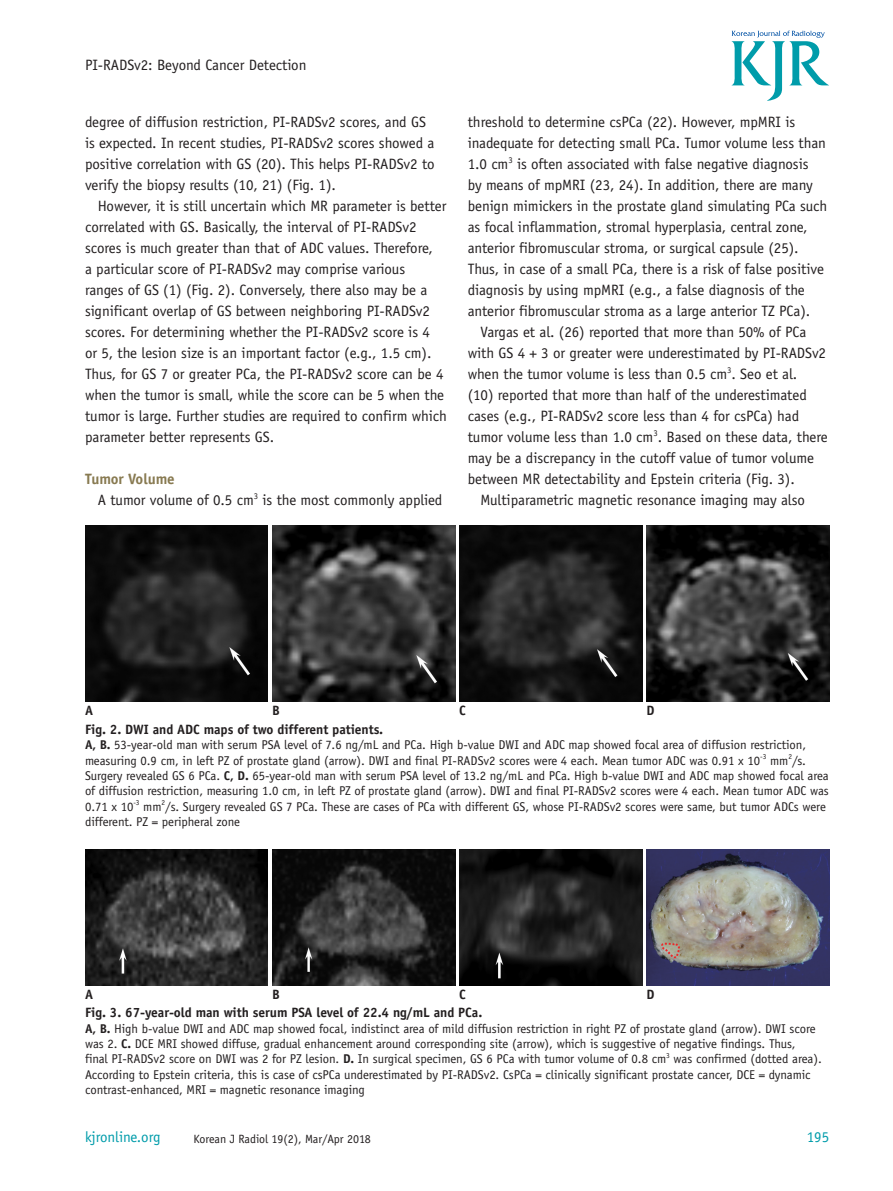
<style>
.page{position:relative;width:893px;height:1191px;background:#fff}
.page>*{position:absolute;margin:0;border:0;box-sizing:border-box;transform-origin:0 0}
.본문{font:15px/21px "Officina Sans Std";letter-spacing:-.005em;color:#231f20}
.t1{font:15px "Officina Sans Std";letter-spacing:-.005em;color:#009caa}
._1_제목{font:700 15px "Officina Sans Std";letter-spacing:-.005em;color:#887a51}
.그림_제목{font:700 13.5px "Officina Sans Std";letter-spacing:-.005em;color:#231f20}
.그림_제목-2{font:12.75px/15.3px "Officina Sans Std";letter-spacing:-.005em;color:#231f20}
.t2{font:12px "Officina Sans Std";letter-spacing:-.005em;color:#231f20}
.s1{font-weight:700}
</style>
<div class="page">
<svg style="left:732px;top:31px;width:97px;height:70px"></svg>
<img style="left:85px;top:526px;width:183px;height:175px">
<img style="left:272px;top:526px;width:183px;height:175px">
<img style="left:459px;top:526px;width:183px;height:175px">
<img style="left:646px;top:526px;width:183px;height:175px">
<img style="left:85px;top:849px;width:183px;height:136px">
<img style="left:272px;top:849px;width:183px;height:136px">
<img style="left:459px;top:849px;width:183px;height:136px">
<img style="left:646px;top:849px;width:183px;height:136px">
<p class="본문" style="left:85px;top:54px;width:223px">PI-RADSv2: Beyond Cancer Detection</p>
<p class="본문" style="left:85px;top:112px;width:351px">degree of diffusion restriction, PI-RADSv2 scores, and GS is expected. In recent studies, PI-RADSv2 scores showed a positive correlation with GS (20). This helps PI-RADSv2 to verify the biopsy results (10, 21) (Fig. 1).</p>
<p class="본문" style="left:85px;top:196px;width:363px;text-indent:13px">However, it is still uncertain which MR parameter is better correlated with GS. Basically, the interval of PI-RADSv2 scores is much greater than that of ADC values. Therefore,<br>a particular score of PI-RADSv2 may comprise various ranges of GS (1) (Fig. 2). Conversely, there also may be a significant overlap of GS between neighboring PI-RADSv2 scores. For determining whether the PI-RADSv2 score is 4<br>or 5, the lesion size is an important factor (e.g., 1.5 cm).<br>Thus, for GS 7 or greater PCa, the PI-RADSv2 score can be 4 when the tumor is small, while the score can be 5 when the tumor is large. Further studies are required to confirm which parameter better represents GS.</p>
<p class="_1_제목" style="left:85px;top:470px;width:91px">Tumor Volume</p>
<p class="본문" style="left:98px;top:490px;width:346px">A tumor volume of 0.5 cm<sup>3</sup> is the most commonly applied</p>
<p class="본문" style="left:468px;top:112px;width:361px">threshold to determine csPCa (22). However, mpMRI is inadequate for detecting small PCa. Tumor volume less than 1.0 cm<sup>3</sup> is often associated with false negative diagnosis<br>by means of mpMRI (23, 24). In addition, there are many benign mimickers in the prostate gland simulating PCa such as focal inflammation, stromal hyperplasia, central zone, anterior fibromuscular stroma, or surgical capsule (25).<br>Thus, in case of a small PCa, there is a risk of false positive diagnosis by using mpMRI (e.g., a false diagnosis of the anterior fibromuscular stroma as a large anterior TZ PCa).</p>
<p class="본문" style="left:468px;top:322px;width:361px;text-indent:13px">Vargas et al. (26) reported that more than 50% of PCa with GS 4 + 3 or greater were underestimated by PI-RADSv2 when the tumor volume is less than 0.5 cm<sup>3</sup>. Seo et al.<br>(10) reported that more than half of the underestimated cases (e.g., PI-RADSv2 score less than 4 for csPCa) had tumor volume less than 1.0 cm<sup>3</sup>. Based on these data, there may be a discrepancy in the cutoff value of tumor volume between MR detectability and Epstein criteria (Fig. 3).</p>
<p class="본문" style="left:480px;top:490px;width:326px">Multiparametric magnetic resonance imaging may also</p>
<p class="그림_제목" style="left:85px;top:702px;width:10px">A</p>
<p class="그림_제목" style="left:272px;top:702px;width:9px">B</p>
<p class="그림_제목" style="left:459px;top:702px;width:8px">C</p>
<p class="그림_제목" style="left:646px;top:702px;width:10px">D</p>
<p class="그림_제목" style="left:85px;top:720px;width:300px">Fig. 2. DWI and ADC maps of two different patients.</p>
<p class="그림_제목-2" style="left:85px;top:737px;width:745px"><span class="s1">A, B.</span> 53-year-old man with serum PSA level of 7.6 ng/mL and PCa. High b-value DWI and ADC map showed focal area of diffusion restriction, measuring 0.9 cm, in left PZ of prostate gland (arrow). DWI and final PI-RADSv2 scores were 4 each. Mean tumor ADC was 0.91 x 10<sup>-3</sup> mm<sup>2</sup>/s.<br>Surgery revealed GS 6 PCa. <span class="s1">C, D.</span> 65-year-old man with serum PSA level of 13.2 ng/mL and PCa. High b-value DWI and ADC map showed focal area of diffusion restriction, measuring 1.0 cm, in left PZ of prostate gland (arrow). DWI and final PI-RADSv2 scores were 4 each. Mean tumor ADC was 0.71 x 10<sup>-3</sup> mm<sup>2</sup>/s. Surgery revealed GS 7 PCa. These are cases of PCa with different GS, whose PI-RADSv2 scores were same, but tumor ADCs were different. PZ = peripheral zone</p>
<p class="그림_제목" style="left:85px;top:986px;width:10px">A</p>
<p class="그림_제목" style="left:272px;top:986px;width:9px">B</p>
<p class="그림_제목" style="left:459px;top:986px;width:8px">C</p>
<p class="그림_제목" style="left:646px;top:986px;width:10px">D</p>
<p class="그림_제목" style="left:85px;top:1004px;width:399px">Fig. 3. 67-year-old man with serum PSA level of 22.4 ng/mL and PCa.</p>
<p class="그림_제목-2" style="left:85px;top:1020px;width:738px"><span class="s1">A, B.</span> High b-value DWI and ADC map showed focal, indistinct area of mild diffusion restriction in right PZ of prostate gland (arrow). DWI score was 2. <span class="s1">C.</span> DCE MRI showed diffuse, gradual enhancement around corresponding site (arrow), which is suggestive of negative findings. Thus,<br>final PI-RADSv2 score on DWI was 2 for PZ lesion. <span class="s1">D.</span> In surgical specimen, GS 6 PCa with tumor volume of 0.8 cm<sup>3</sup> was confirmed (dotted area).<br>According to Epstein criteria, this is case of csPCa underestimated by PI-RADSv2. CsPCa = clinically significant prostate cancer, DCE = dynamic contrast-enhanced, MRI = magnetic resonance imaging</p>
<p class="t1" style="left:85px;top:1128px;width:77px">kjronline.org</p>
<p class="t2" style="left:194px;top:1132px;width:179px">Korean J Radiol 19(2), Mar/Apr 2018</p>
<p class="t1" style="left:807px;top:1128px;width:24px">195</p>
</div>
